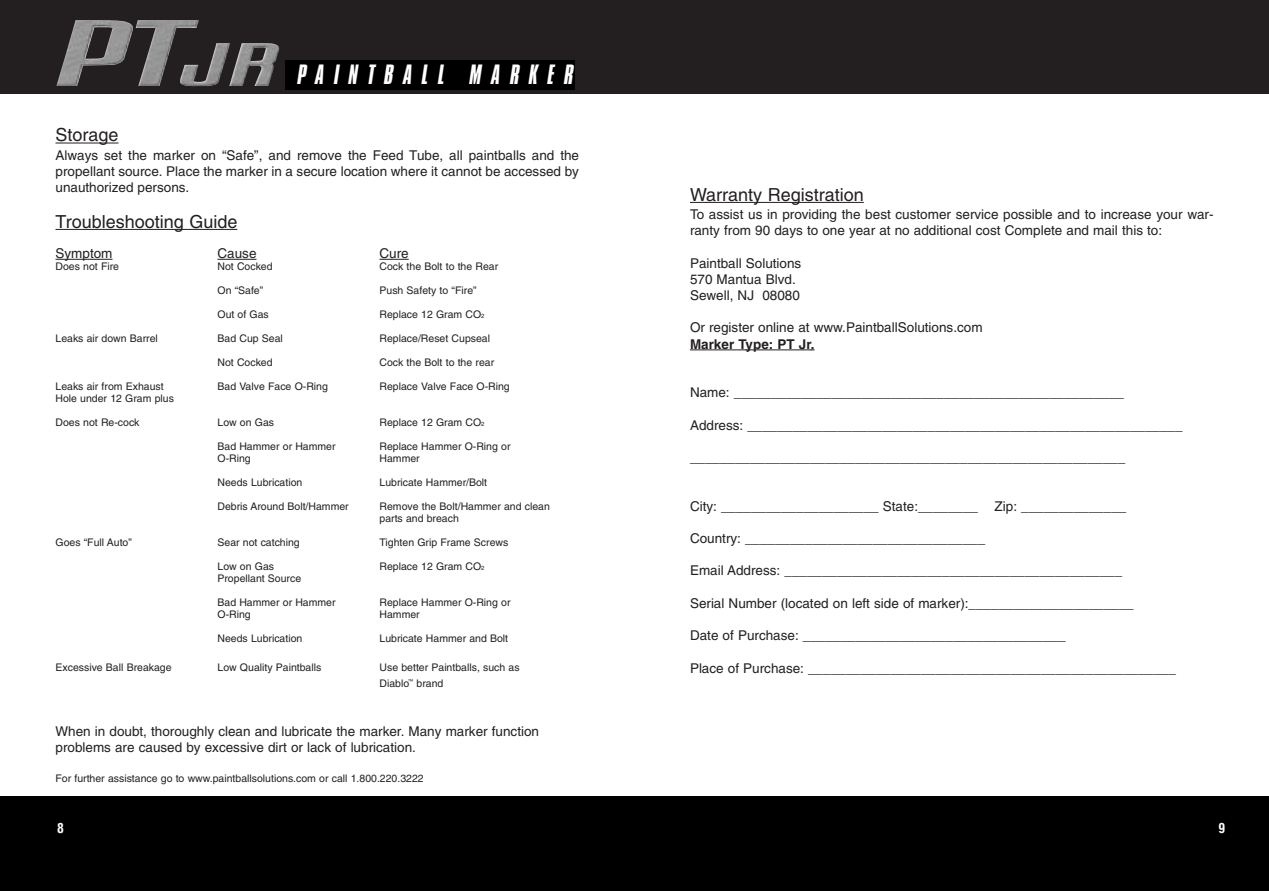
<style>
.page{position:relative;width:1269px;height:891px;background:#fff}
.page>*{position:absolute;margin:0;border:0;box-sizing:border-box;transform-origin:0 0}
.t1{font:italic 24px "Compacta BT";letter-spacing:.4em;color:#fff}
.t2{font:18px "Helvetica";color:#231f20}
.t3{font:13.5px/16.2px "Helvetica";color:#231f20}
.t4{font:700 13.5px "Helvetica";color:#231f20}
.t5{font:700 condensed 13.5px "Helvetica";color:#fff}
.t6{font:10.5px/12px "Helvetica";color:#231f20}
.s1{font-size:6px}
</style>
<div class="page">
<hr style="left:56px;top:143px;width:63px;height:1px;background:#231f20">
<hr style="left:66px;top:229px;width:171px;height:1px;background:#231f20">
<hr style="left:56px;top:259px;width:56px;height:1px;background:#231f20">
<hr style="left:218px;top:259px;width:39px;height:1px;background:#231f20">
<svg style="left:380px;top:259px;width:29px;height:1px"></svg>
<svg style="left:690px;top:202px;width:16px;height:1px"></svg>
<hr style="left:706px;top:202px;width:158px;height:1px;background:#231f20">
<hr style="left:690px;top:350px;width:57px;height:1px;background:#231f20">
<hr style="left:746px;top:350px;width:66px;height:1px;background:#231f20">
<div style="left:0;top:0;width:1269px;height:94px;background:#231f20"></div>
<img style="left:56px;top:20px;width:223px;height:66px">
<div style="left:0;top:796px;width:1269px;height:95px;background:#000"></div>
<div style="left:285px;top:60px;width:290px;height:30px;background:#000"></div>
<h1 class="t1" style="left:298px;top:62px;width:278px">PAINTBALL MARKER</h1>
<h2 class="t2" style="left:56px;top:128px;width:65px">Storage</h2>
<p class="t3" style="left:56px;top:148px;width:525px;text-align:justify">Always set the marker on “Safe”, and remove the Feed Tube, all paintballs and the propellant source. Place the marker in a secure location where it cannot be accessed by unauthorized persons.</p>
<h2 class="t2" style="left:56px;top:215px;width:183px">Troubleshooting Guide</h2>
<p class="t3" style="left:56px;top:246px;width:59px">Symptom</p>
<p class="t3" style="left:218px;top:246px;width:41px">Cause</p>
<p class="t3" style="left:380px;top:246px;width:31px">Cure</p>
<p class="t6" style="left:56px;top:261px;width:65px">Does not Fire</p>
<p class="t6" style="left:218px;top:261px;width:57px">Not Cocked</p>
<p class="t6" style="left:380px;top:261px;width:120px">Cock the Bolt to the Rear</p>
<p class="t6" style="left:218px;top:285px;width:47px">On “Safe”</p>
<p class="t6" style="left:380px;top:285px;width:99px">Push Safety to “Fire”</p>
<p class="t6" style="left:218px;top:309px;width:53px">Out of Gas</p>
<p class="t6" style="left:380px;top:309px;width:107px">Replace 12 Gram CO<span class="s1">2</span></p>
<p class="t6" style="left:56px;top:333px;width:104px">Leaks air down Barrel</p>
<p class="t6" style="left:218px;top:333px;width:67px">Bad Cup Seal</p>
<p class="t6" style="left:380px;top:333px;width:112px">Replace/Reset Cupseal</p>
<p class="t6" style="left:218px;top:357px;width:57px">Not Cocked</p>
<p class="t6" style="left:380px;top:357px;width:116px">Cock the Bolt to the rear</p>
<p class="t6" style="left:56px;top:381px;width:110px">Leaks air from Exhaust</p>
<p class="t6" style="left:218px;top:381px;width:112px">Bad Valve Face O-Ring</p>
<p class="t6" style="left:380px;top:381px;width:132px">Replace Valve Face O-Ring</p>
<p class="t6" style="left:56px;top:393px;width:120px">Hole under 12 Gram plus</p>
<p class="t6" style="left:56px;top:417px;width:86px">Does not Re-cock</p>
<p class="t6" style="left:218px;top:417px;width:58px">Low on Gas</p>
<p class="t6" style="left:380px;top:417px;width:107px">Replace 12 Gram CO<span class="s1">2</span></p>
<p class="t6" style="left:218px;top:441px;width:120px">Bad Hammer or Hammer</p>
<p class="t6" style="left:380px;top:441px;width:132px">Replace Hammer O-Ring or</p>
<p class="t6" style="left:218px;top:453px;width:35px">O-Ring</p>
<p class="t6" style="left:380px;top:453px;width:42px">Hammer</p>
<p class="t6" style="left:218px;top:477px;width:86px">Needs Lubrication</p>
<p class="t6" style="left:380px;top:477px;width:109px">Lubricate Hammer/Bolt</p>
<p class="t6" style="left:218px;top:501px;width:133px">Debris Around Bolt/Hammer</p>
<p class="t6" style="left:380px;top:501px;width:172px">Remove the Bolt/Hammer and clean parts and breach</p>
<p class="t6" style="left:56px;top:537px;width:78px">Goes “Full Auto”</p>
<p class="t6" style="left:218px;top:537px;width:84px">Sear not catching</p>
<p class="t6" style="left:380px;top:537px;width:130px">Tighten Grip Frame Screws</p>
<p class="t6" style="left:218px;top:561px;width:58px">Low on Gas</p>
<p class="t6" style="left:380px;top:561px;width:107px">Replace 12 Gram CO<span class="s1">2</span></p>
<p class="t6" style="left:218px;top:573px;width:85px">Propellant Source</p>
<p class="t6" style="left:218px;top:597px;width:120px">Bad Hammer or Hammer</p>
<p class="t6" style="left:380px;top:597px;width:132px">Replace Hammer O-Ring or</p>
<p class="t6" style="left:218px;top:609px;width:35px">O-Ring</p>
<p class="t6" style="left:380px;top:609px;width:42px">Hammer</p>
<p class="t6" style="left:218px;top:633px;width:86px">Needs Lubrication</p>
<p class="t6" style="left:380px;top:633px;width:130px">Lubricate Hammer and Bolt</p>
<p class="t6" style="left:55px;top:662px;width:118px">Excessive Ball Breakage</p>
<p class="t6" style="left:218px;top:662px;width:105px">Low Quality Paintballs</p>
<p class="t6" style="left:379px;top:660px;width:142px;line-height:16.2px">Use better Paintballs, such as<br>Diablo<sup>™</sup> brand</p>
<p class="t3" style="left:56px;top:724px;width:485px">When in doubt, thoroughly clean and lubricate the marker. Many marker function problems are caused by excessive dirt or lack of lubrication.</p>
<p class="t6" style="left:56px;top:773px;width:370px">For further assistance go to www.paintballsolutions.com or call 1.800.220.3222</p>
<h2 class="t2" style="left:690px;top:188px;width:175px">Warranty Registration</h2>
<p class="t3" style="left:690px;top:207px;width:525px">To assist us in providing the best customer service possible and to increase your war&shy;ranty from 90 days to one year at no additional cost Complete and mail this to:</p>
<p class="t3" style="left:690px;top:256px;width:113px">Paintball Solutions<br>570 Mantua Blvd.<br>Sewell, NJ 08080</p>
<p class="t3" style="left:690px;top:321px;width:294px">Or register online at www.PaintballSolutions.com</p>
<p class="t4" style="left:690px;top:338px;width:126px">Marker Type: PT Jr.</p>
<p class="t3" style="left:690px;top:386px;width:436px">Name: ____________________________________________________</p>
<p class="t3" style="left:690px;top:418px;width:494px">Address: __________________________________________________________</p>
<p class="t3" style="left:690px;top:450px;width:437px">__________________________________________________________</p>
<p class="t3" style="left:690px;top:499px;width:438px">City: _____________________ State:________ Zip: ______________</p>
<p class="t3" style="left:690px;top:531px;width:297px">Country: ________________________________</p>
<p class="t3" style="left:690px;top:564px;width:434px">Email Address: _____________________________________________</p>
<p class="t3" style="left:690px;top:596px;width:445px">Serial Number (located on left side of marker):______________________</p>
<p class="t3" style="left:690px;top:629px;width:377px">Date of Purchase: ___________________________________</p>
<p class="t3" style="left:690px;top:661px;width:487px">Place of Purchase: _________________________________________________</p>
<p class="t5" style="left:57px;top:821px;width:8px">8</p>
<p class="t5" style="left:1219px;top:821px;width:8px">9</p>
</div>
